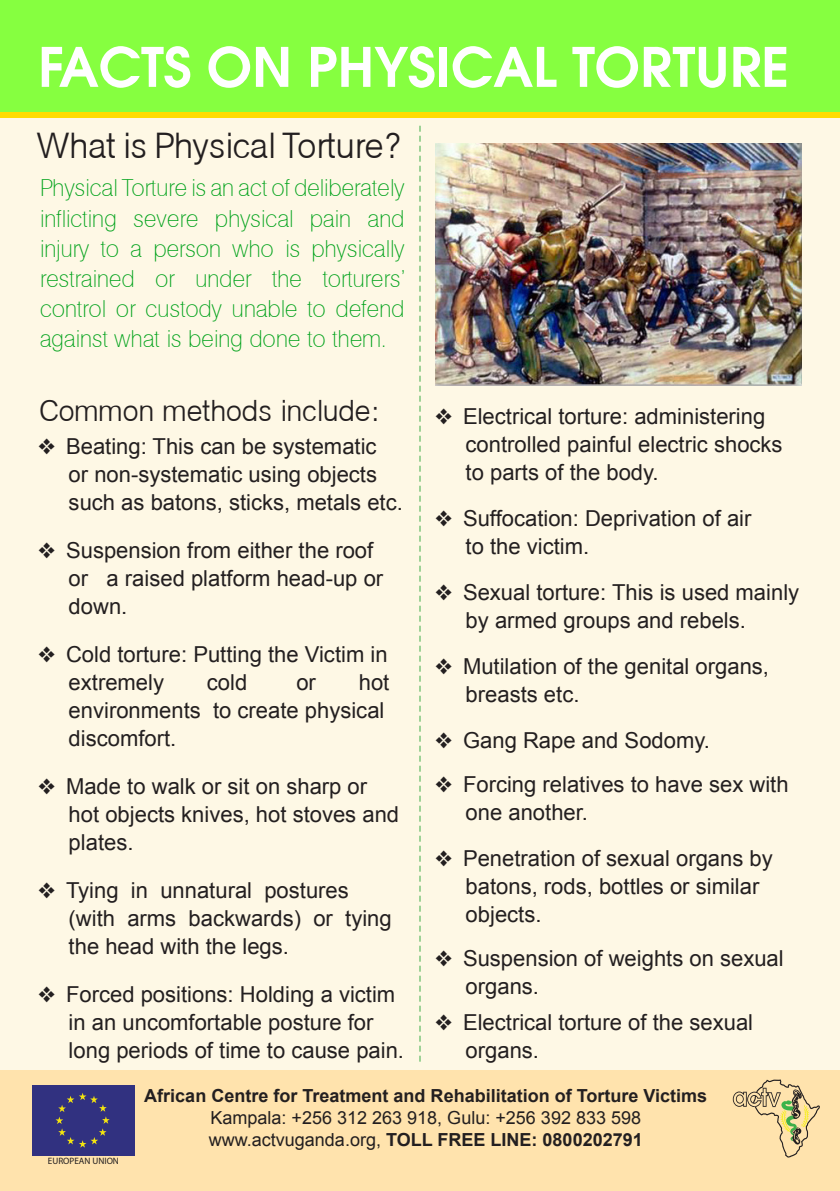
<style>
.page{position:relative;width:840px;height:1191px;background:#fff}
.page>*{position:absolute;margin:0;border:0;box-sizing:border-box;transform-origin:0 0}
.t1{font:700 54px "Avalon";color:#fff}
.t2{font:36px "Agent Light DB Bold";color:#231f20}
.t3{font:30px "Agent Light DB Bold";color:#231f20}
.t4{font:24px/30px "Agent Light DB Normal";color:#00a21a;text-align:justify}
.t5{font:22px "Arial";color:#231f20}
.t6{font:700 18px "Arial";color:#231f20}
.t7{font:18px "Arial";color:#231f20}
.t8{font:9.2px "Myriad Pro";color:#231f20}
.s1{font-family:"Dixieland Normal"}
.s2{font-weight:400}
</style>
<div class="page">
<div style="left:0;top:112px;width:839px;height:958px;background:#fef8e5"></div>
<div style="left:0;top:1070px;width:839px;height:121px;background:#ffe3ad"></div>
<div style="left:0;top:6px;width:839px;height:111px;background:#ffdc01"></div>
<div style="left:0;top:0;width:839px;height:112px;background:#86ff40"></div>
<img style="left:435px;top:143px;width:366px;height:242px">
<div style="left:32px;top:1085px;width:102px;height:70px;background:#313180"></div>
<svg style="left:55px;top:1093px;width:55px;height:54px"></svg>
<svg style="left:732px;top:1079px;width:87px;height:78px"></svg>
<svg style="left:419px;top:126px;width:1px;height:935px"></svg>
<p class="t1" style="left:38px;top:30px;width:752px">FACTS ON PHYSICAL TORTURE</p>
<p class="t2" style="left:38px;top:124px;width:364px">What is Physical Torture?</p>
<p class="t4" style="left:40px;top:173px;width:366px">Physical Torture is an act of deliberately inflicting severe physical pain and injury to a person who is physically restrained or under the torturers’ control or custody unable to defend against what is being done to them.</p>
<p class="t3" style="left:40px;top:393px;width:340px">Common methods include:</p>
<p class="t5" style="left:435px;top:402px;width:331px"><span class="s1">Y</span> Electrical torture: administering</p>
<p class="t5" style="left:465px;top:430px;width:318px">controlled painful electric shocks</p>
<p class="t5" style="left:465px;top:458px;width:194px">to parts of the body.</p>
<p class="t5" style="left:435px;top:504px;width:318px"><span class="s1">Y</span> Suffocation: Deprivation of air</p>
<p class="t5" style="left:465px;top:532px;width:125px">to the victim.</p>
<p class="t5" style="left:435px;top:578px;width:365px"><span class="s1">Y</span> Sexual torture: This is used mainly</p>
<p class="t5" style="left:465px;top:606px;width:282px">by armed groups and rebels.</p>
<p class="t5" style="left:435px;top:652px;width:335px"><span class="s1">Y</span> Mutilation of the genital organs,</p>
<p class="t5" style="left:465px;top:680px;width:115px">breasts etc.</p>
<p class="t5" style="left:435px;top:726px;width:276px"><span class="s1">Y</span> Gang Rape and Sodomy.</p>
<p class="t5" style="left:435px;top:770px;width:355px"><span class="s1">Y</span> Forcing relatives to have sex with</p>
<p class="t5" style="left:465px;top:798px;width:124px">one another.</p>
<p class="t5" style="left:435px;top:844px;width:339px"><span class="s1">Y</span> Penetration of sexual organs by</p>
<p class="t5" style="left:465px;top:872px;width:295px">batons, rods, bottles or similar</p>
<p class="t5" style="left:465px;top:900px;width:77px">objects.</p>
<p class="t5" style="left:435px;top:944px;width:350px"><span class="s1">Y</span> Suspension of weights on sexual</p>
<p class="t5" style="left:465px;top:972px;width:75px">organs.</p>
<p class="t5" style="left:435px;top:1008px;width:319px"><span class="s1">Y</span> Electrical torture of the sexual</p>
<p class="t5" style="left:465px;top:1036px;width:75px">organs.</p>
<p class="t5" style="left:38px;top:432px;width:340px"><span class="s1">Y</span> Beating: This can be systematic</p>
<p class="t5" style="left:69px;top:460px;width:310px">or non-systematic using objects</p>
<p class="t5" style="left:69px;top:488px;width:335px">such as batons, sticks, metals etc.</p>
<p class="t5" style="left:38px;top:536px;width:336px"><span class="s1">Y</span> Suspension from either the roof</p>
<p class="t5" style="left:69px;top:564px;width:316px">or a raised platform head-up or</p>
<p class="t5" style="left:69px;top:592px;width:60px">down.</p>
<p class="t5" style="left:38px;top:640px;width:351px"><span class="s1">Y</span> Cold torture: Putting the Victim in</p>
<p class="t5" style="left:69px;top:668px;width:97px">extremely</p>
<p class="t5" style="left:207px;top:668px;width:42px">cold</p>
<p class="t5" style="left:296px;top:668px;width:21px">or</p>
<p class="t5" style="left:358px;top:668px;width:32px">hot</p>
<p class="t5" style="left:69px;top:696px;width:317px">environments to create physical</p>
<p class="t5" style="left:69px;top:724px;width:109px">discomfort.</p>
<p class="t5" style="left:38px;top:772px;width:330px"><span class="s1">Y</span> Made to walk or sit on sharp or</p>
<p class="t5" style="left:69px;top:800px;width:332px">hot objects knives, hot stoves and</p>
<p class="t5" style="left:69px;top:828px;width:66px">plates.</p>
<p class="t5" style="left:38px;top:876px;width:312px"><span class="s1">Y</span> Tying in unnatural postures</p>
<p class="t5" style="left:69px;top:904px;width:324px">(with arms backwards) or tying</p>
<p class="t5" style="left:69px;top:932px;width:222px">the head with the legs.</p>
<p class="t5" style="left:38px;top:980px;width:358px"><span class="s1">Y</span> Forced positions: Holding a victim</p>
<p class="t5" style="left:69px;top:1008px;width:306px">in an uncomfortable posture for</p>
<p class="t5" style="left:69px;top:1036px;width:337px">long periods of time to cause pain.</p>
<p class="t8" style="left:48px;top:1155px;width:72px">EUROPEAN UNION</p>
<p class="t6" style="left:144px;top:1084px;width:564px">African Centre for Treatment and Rehabilitation of Torture Victims</p>
<p class="t7" style="left:210px;top:1105px;width:432px">Kampala: +256 312 263 918, Gulu: +256 392 833 598</p>
<p class="t6" style="left:209px;top:1127px;width:435px"><span class="s2">www.actvuganda.org,</span> TOLL FREE LINE: 0800202791</p>
</div>
